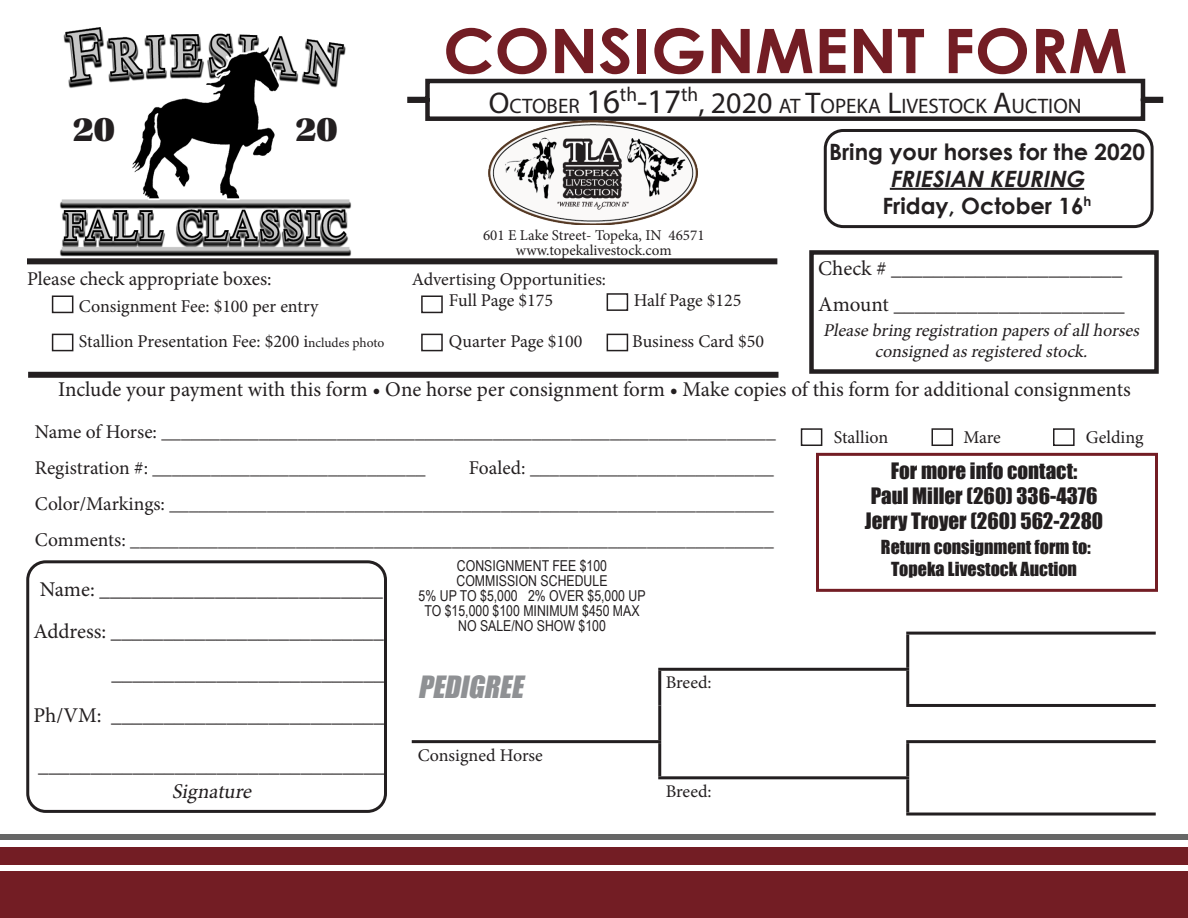
<style>
.page{position:relative;width:1188px;height:918px;background:#fff}
.page>*{position:absolute;margin:0;border:0;box-sizing:border-box;transform-origin:0 0}
.t1{font:700 61.5px "Century Gothic";color:#731d24;scale:1.07 1}
.t2{font:36px "Utopia Std Black Headline";color:#231f20}
.t3{font:italic 28.2px "Impact";color:#8f9194}
.t4{font:700 22.5px/27px "Century Gothic";color:#231f20;text-align:center}
.t5{font:21px/42px "Minion Pro";letter-spacing:-.005em;color:#231f20;text-align:right}
.t6{font:21px "Myriad Pro";color:#231f20}
.t7{font:italic 21px "Minion Pro";color:#231f20}
.t8{font:20.85px/25.2px "Impact";color:#231f20}
.t9{font:19.5px "Minion Pro";letter-spacing:-.005em;color:#231f20}
.t10{font:18px "Minion Pro";color:#231f20}
.t11{font:italic 18px/21.6px "Minion Pro";color:#231f20;text-align:center}
.t12{font:17.85px/21.6px "Impact";color:#231f20;text-align:center}
.t13{font:17.85px "Minion Pro";color:#231f20}
.t14{font:15px/15px "Arial Narrow";color:#231f20;text-align:center}
.t15{font:15px "Minion Pro";color:#231f20}
.s1{font-size:30px}
.s2{font-size:34.5px}
.s3{font-style:italic}
.s4{font-size:13.5px}
</style>
<div class="page">
<div style="left:809px;top:250px;width:350px;height:124px;border:4px solid #231f20"></div>
<img style="left:60px;top:27px;width:292px;height:230px">
<svg style="left:407px;top:78px;width:757px;height:43px"></svg>
<img style="left:488px;top:121px;width:210px;height:104px">
<hr style="left:890px;top:188px;width:194px;height:2px;background:#231f20">
<div style="left:824px;top:129px;width:330px;height:99px;border:3px solid #231f20;border-radius:18px"></div>
<div style="left:27px;top:258px;width:750px;height:6px;background:#231f20"></div>
<div style="left:607px;top:334px;width:21px;height:17px;border:2px solid #231f20"></div>
<div style="left:28px;top:372px;width:750px;height:6px;background:#231f20"></div>
<div style="left:52px;top:296px;width:21px;height:17px;border:2px solid #231f20"></div>
<div style="left:421px;top:296px;width:22px;height:17px;border:2px solid #231f20"></div>
<div style="left:52px;top:334px;width:21px;height:17px;border:2px solid #231f20"></div>
<div style="left:607px;top:293px;width:21px;height:18px;border:2px solid #231f20"></div>
<div style="left:421px;top:334px;width:22px;height:17px;border:2px solid #231f20"></div>
<div style="left:1053px;top:428px;width:22px;height:18px;border:2px solid #231f20"></div>
<div style="left:932px;top:428px;width:21px;height:18px;border:2px solid #231f20"></div>
<div style="left:801px;top:428px;width:21px;height:18px;border:2px solid #231f20"></div>
<div style="left:26px;top:560px;width:361px;height:253px;border:3px solid #231f20;border-radius:18px"></div>
<hr style="left:658px;top:705px;width:3px;height:35px;background:#231f20">
<hr style="left:412px;top:740px;width:249px;height:3px;background:#231f20">
<hr style="left:658px;top:668px;width:251px;height:3px;background:#231f20">
<hr style="left:658px;top:671px;width:3px;height:34px;background:#231f20">
<hr style="left:906px;top:635px;width:3px;height:33px;background:#231f20">
<hr style="left:906px;top:671px;width:3px;height:33px;background:#231f20">
<hr style="left:906px;top:704px;width:250px;height:3px;background:#231f20">
<hr style="left:906px;top:632px;width:250px;height:3px;background:#231f20">
<hr style="left:658px;top:743px;width:3px;height:33px;background:#231f20">
<hr style="left:658px;top:776px;width:251px;height:3px;background:#231f20">
<hr style="left:906px;top:740px;width:250px;height:3px;background:#231f20">
<hr style="left:906px;top:743px;width:3px;height:33px;background:#231f20">
<hr style="left:906px;top:779px;width:3px;height:34px;background:#231f20">
<hr style="left:906px;top:813px;width:250px;height:3px;background:#231f20">
<div style="left:816px;top:453px;width:342px;height:139px;border:3px solid #731d24"></div>
<div style="left:0;top:872px;width:1188px;height:46px;background:#731d24"></div>
<div style="left:0;top:847px;width:1188px;height:17px;background:#731d24"></div>
<div style="left:0;top:834px;width:1188px;height:6px;background:#666"></div>
<p class="t2" style="left:73px;top:110px;width:44px">20</p>
<p class="t2" style="left:295px;top:110px;width:44px">20</p>
<p class="t9" style="left:27px;top:266px;width:246px">Please check appropriate boxes:</p>
<p class="t10" style="left:79px;top:294px;width:241px">Consignment Fee: $100 per entry</p>
<p class="t1" style="left:443px;top:4px;width:641px">CONSIGNMENT FORM</p>
<p class="t6" style="left:489px;top:93px;width:594px"><span class="s1">O</span>CTOBER <span class="s2">16</span><sup>th</sup><span class="s2">-17</span><sup>th</sup><span class="s1">, 2020</span> AT <span class="s1">T</span>OPEKA <span class="s1">L</span>IVESTOCK <span class="s1">A</span>UCTION</p>
<p class="t15" style="left:483px;top:226px;width:223px">601 E Lake Street- Topeka, IN 46571</p>
<p class="t15" style="left:516px;top:241px;width:157px">www.topekalivestock.com</p>
<p class="t10" style="left:412px;top:267px;width:196px">Advertising Opportunities:</p>
<p class="t10" style="left:449px;top:288px;width:106px">Full Page $175</p>
<p class="t10" style="left:634px;top:288px;width:109px">Half Page $125</p>
<p class="t4" style="left:829px;top:137px;width:317px">Bring your horses for the 2020<br><span class="s3">FRIESIAN KEURING</span></p>
<p class="t4" style="left:882px;top:191px;width:211px">Friday, October 16<sup>h</sup></p>
<p class="t5" style="left:818px;top:247px;width:306px">Check # ______________________</p>
<p class="t5" style="left:818px;top:283px;width:308px">Amount ______________________</p>
<p class="t11" style="left:823px;top:319px;width:322px">Pleasebring registration papersof allhorses consigned asregistered stock.</p>
<p class="t5" style="left:58px;top:368px;width:1074px">Include your payment with this form • One horse per consignment form • Make copies of this form for additional consignments</p>
<p class="t9" style="left:35px;top:419px;width:742px">Name of Horse: _______________________________________________________________</p>
<p class="t9" style="left:35px;top:455px;width:392px">Registration #: ____________________________</p>
<p class="t9" style="left:469px;top:455px;width:306px">Foaled: _________________________</p>
<p class="t9" style="left:35px;top:491px;width:741px">Color/Markings: ______________________________________________________________</p>
<p class="t9" style="left:35px;top:527px;width:740px">Comments: __________________________________________________________________</p>
<p class="t10" style="left:79px;top:329px;width:307px">Stallion Presentation Fee: $200 i<span class="s4">ncludes photo</span></p>
<p class="t10" style="left:632px;top:329px;width:133px">Business Card $50</p>
<p class="t10" style="left:449px;top:329px;width:135px">Quarter Page $100</p>
<p class="t10" style="left:834px;top:425px;width:56px">Stallion</p>
<p class="t10" style="left:963px;top:425px;width:39px">Mare</p>
<p class="t10" style="left:1086px;top:425px;width:59px">Gelding</p>
<p class="t8" style="left:891px;top:457px;width:188px">For more info contact:</p>
<p class="t8" style="left:865px;top:482px;width:240px">Paul Miller (260) 336-4376<br>Jerry Troyer (260) 562-2280</p>
<p class="t12" style="left:881px;top:536px;width:211px">Return consignment form to:<br>Topeka Livestock Auction</p>
<p class="t14" style="left:457px;top:558px;width:152px">CONSIGNMENT FEE $100</p>
<p class="t14" style="left:457px;top:573px;width:153px">COMMISSION SCHEDULE</p>
<p class="t14" style="left:419px;top:588px;width:229px">5% UP TO $5,000 2% OVER $5,000 UP<br>TO $15,000 $100 MINIMUM $450 MAX</p>
<p class="t14" style="left:458px;top:618px;width:149px">NO SALE/NO SHOW $100</p>
<p class="t5" style="left:40px;top:568px;width:345px">Name: ___________________________</p>
<p class="t5" style="left:34px;top:610px;width:352px">Address: __________________________</p>
<p class="t5" style="left:34px;top:652px;width:352px">__________________________<br>Ph/VM: __________________________</p>
<p class="t5" style="left:38px;top:745px;width:348px">_________________________________</p>
<p class="t7" style="left:172px;top:777px;width:86px">Signature</p>
<p class="t3" style="left:418px;top:665px;width:114px">PEDIGREE</p>
<p class="t13" style="left:666px;top:671px;width:47px">Breed:</p>
<p class="t13" style="left:418px;top:743px;width:127px">Consigned Horse</p>
<p class="t13" style="left:666px;top:779px;width:47px">Breed:</p>
</div>
